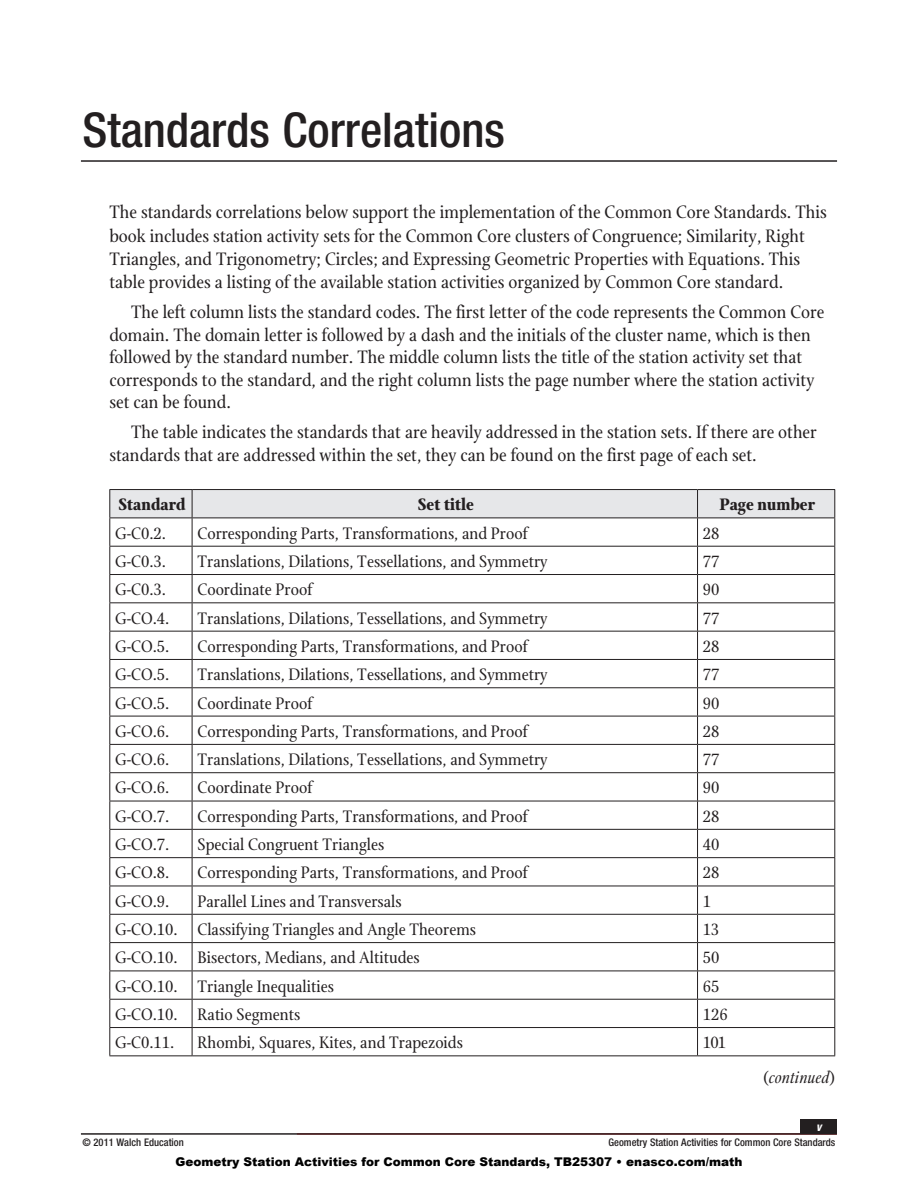
<style>
.page{position:relative;width:918px;height:1188px;background:#fff}
.page>*{position:absolute;margin:0;border:0;box-sizing:border-box;transform-origin:0 0}
.t1{font:500 condensed 48px "Helvetica Neue LT Std";color:#231f20}
.t2{font:19.5px/22.5px "Stone Print";color:#231f20}
.t3{font:18px "Stone Print";color:#231f20}
.t4{font:700 18px "Stone Print";color:#231f20}
.t5{font:italic 18px "Stone Print";color:#231f20}
.t6{font:900 12px "Arial";color:#000}
.t7{font:italic 700 condensed 12px "Helvetica Neue LT Std";color:#fff}
.t8{font:500 condensed 10.5px "Helvetica Neue LT Std";color:#231f20}
.s1{font-style:normal}
</style>
<div class="page">
<div style="left:801px;top:1119px;width:36px;height:15px;background:#231f20"></div>
<hr style="left:81px;top:1133px;width:756px;height:2px;background:#231f20">
<hr style="left:109px;top:489px;width:83px;height:1px;background:#231f20">
<hr style="left:192px;top:489px;width:506px;height:1px;background:#231f20">
<hr style="left:698px;top:489px;width:137px;height:1px;background:#231f20">
<svg style="left:109px;top:490px;width:726px;height:565px"></svg>
<hr style="left:109px;top:1055px;width:83px;height:1px;background:#231f20">
<hr style="left:192px;top:1055px;width:506px;height:1px;background:#231f20">
<hr style="left:698px;top:1055px;width:137px;height:1px;background:#231f20">
<hr style="left:81px;top:160px;width:756px;height:2px;background:#231f20">
<h1 class="t1" style="left:82px;top:101px;width:424px">Standards Correlations</h1>
<p class="t2" style="left:109px;top:201px;width:719px;line-height:23.4px">The standards correlations below support the implementation of the Common Core Standards. This book includes station activity sets for the Common Core clusters of Congruence; Similarity, Right Triangles, and Trigonometry; Circles; and Expressing Geometric Properties with Equations. This table provides a listing of the available station activities organized by Common Core standard.</p>
<p class="t2" style="left:109px;top:301px;width:716px;text-indent:22px">The left column lists the standard codes. The first letter of the code represents the Common Core domain. The domain letter is followed by a dash and the initials of the cluster name, which is then followed by the standard number. The middle column lists the title of the station activity set that corresponds to the standard, and the right column lists the page number where the station activity set can be found.</p>
<p class="t2" style="left:109px;top:421px;width:709px;text-indent:22px">The table indicates the standards that are heavily addressed in the station sets. If there are other standards that are addressed within the set, they can be found on the first page of each set.</p>
<p class="t4" style="left:118px;top:494px;width:69px">Standard</p>
<p class="t4" style="left:418px;top:494px;width:57px">Set title</p>
<p class="t4" style="left:719px;top:494px;width:97px">Page number</p>
<p class="t3" style="left:115px;top:523px;width:52px">G-C0.2.</p>
<p class="t3" style="left:198px;top:523px;width:331px">Corresponding Parts, Transformations, and Proof</p>
<p class="t3" style="left:703px;top:523px;width:18px">28</p>
<p class="t3" style="left:115px;top:551px;width:52px">G-C0.3.</p>
<p class="t3" style="left:198px;top:551px;width:352px">Translations, Dilations, Tessellations, and Symmetry</p>
<p class="t3" style="left:703px;top:551px;width:18px">77</p>
<p class="t3" style="left:115px;top:579px;width:52px">G-C0.3.</p>
<p class="t3" style="left:198px;top:579px;width:116px">Coordinate Proof</p>
<p class="t3" style="left:703px;top:579px;width:18px">90</p>
<p class="t3" style="left:115px;top:608px;width:56px">G-CO.4.</p>
<p class="t3" style="left:198px;top:608px;width:352px">Translations, Dilations, Tessellations, and Symmetry</p>
<p class="t3" style="left:703px;top:608px;width:18px">77</p>
<p class="t3" style="left:115px;top:636px;width:56px">G-CO.5.</p>
<p class="t3" style="left:198px;top:636px;width:331px">Corresponding Parts, Transformations, and Proof</p>
<p class="t3" style="left:703px;top:636px;width:18px">28</p>
<p class="t3" style="left:115px;top:664px;width:56px">G-CO.5.</p>
<p class="t3" style="left:198px;top:664px;width:352px">Translations, Dilations, Tessellations, and Symmetry</p>
<p class="t3" style="left:703px;top:664px;width:18px">77</p>
<p class="t3" style="left:115px;top:693px;width:56px">G-CO.5.</p>
<p class="t3" style="left:198px;top:693px;width:116px">Coordinate Proof</p>
<p class="t3" style="left:703px;top:693px;width:18px">90</p>
<p class="t3" style="left:115px;top:721px;width:56px">G-CO.6.</p>
<p class="t3" style="left:198px;top:721px;width:331px">Corresponding Parts, Transformations, and Proof</p>
<p class="t3" style="left:703px;top:721px;width:18px">28</p>
<p class="t3" style="left:115px;top:749px;width:56px">G-CO.6.</p>
<p class="t3" style="left:198px;top:749px;width:352px">Translations, Dilations, Tessellations, and Symmetry</p>
<p class="t3" style="left:703px;top:749px;width:18px">77</p>
<p class="t3" style="left:115px;top:778px;width:56px">G-CO.6.</p>
<p class="t3" style="left:198px;top:778px;width:116px">Coordinate Proof</p>
<p class="t3" style="left:703px;top:778px;width:18px">90</p>
<p class="t3" style="left:115px;top:806px;width:56px">G-CO.7.</p>
<p class="t3" style="left:198px;top:806px;width:331px">Corresponding Parts, Transformations, and Proof</p>
<p class="t3" style="left:703px;top:806px;width:18px">28</p>
<p class="t3" style="left:115px;top:834px;width:56px">G-CO.7.</p>
<p class="t3" style="left:198px;top:834px;width:188px">Special Congruent Triangles</p>
<p class="t3" style="left:703px;top:834px;width:18px">40</p>
<p class="t3" style="left:115px;top:862px;width:56px">G-CO.8.</p>
<p class="t3" style="left:198px;top:862px;width:331px">Corresponding Parts, Transformations, and Proof</p>
<p class="t3" style="left:703px;top:862px;width:18px">28</p>
<p class="t3" style="left:115px;top:891px;width:56px">G-CO.9.</p>
<p class="t3" style="left:198px;top:891px;width:206px">Parallel Lines and Transversals</p>
<p class="t3" style="left:703px;top:891px;width:10px">1</p>
<p class="t3" style="left:115px;top:919px;width:362px">G-CO.10. Classifying Triangles and Angle Theorems</p>
<p class="t3" style="left:703px;top:919px;width:18px">13</p>
<p class="t3" style="left:115px;top:947px;width:306px">G-CO.10. Bisectors, Medians, and Altitudes</p>
<p class="t3" style="left:703px;top:947px;width:18px">50</p>
<p class="t3" style="left:115px;top:976px;width:220px">G-CO.10. Triangle Inequalities</p>
<p class="t3" style="left:703px;top:976px;width:18px">65</p>
<p class="t3" style="left:115px;top:1004px;width:187px">G-CO.10. Ratio Segments</p>
<p class="t3" style="left:703px;top:1004px;width:26px">126</p>
<p class="t3" style="left:115px;top:1032px;width:61px">G-C0.11.</p>
<p class="t3" style="left:198px;top:1032px;width:267px">Rhombi, Squares, Kites, and Trapezoids</p>
<p class="t3" style="left:703px;top:1032px;width:25px">101</p>
<p class="t5" style="left:763px;top:1067px;width:73px"><span class="s1">(</span>continued<span class="s1">)</span></p>
<p class="t7" style="left:816px;top:1119px;width:7px">v</p>
<p class="t8" style="left:82px;top:1136px;width:103px">© 2011 Walch Education</p>
<p class="t8" style="left:609px;top:1136px;width:228px">Geometry Station Activities for Common Core Standards</p>
<p class="t6" style="left:176px;top:1153px;width:568px">Geometry Station Activities for Common Core Standards, TB25307 • enasco.com/math</p>
</div>
